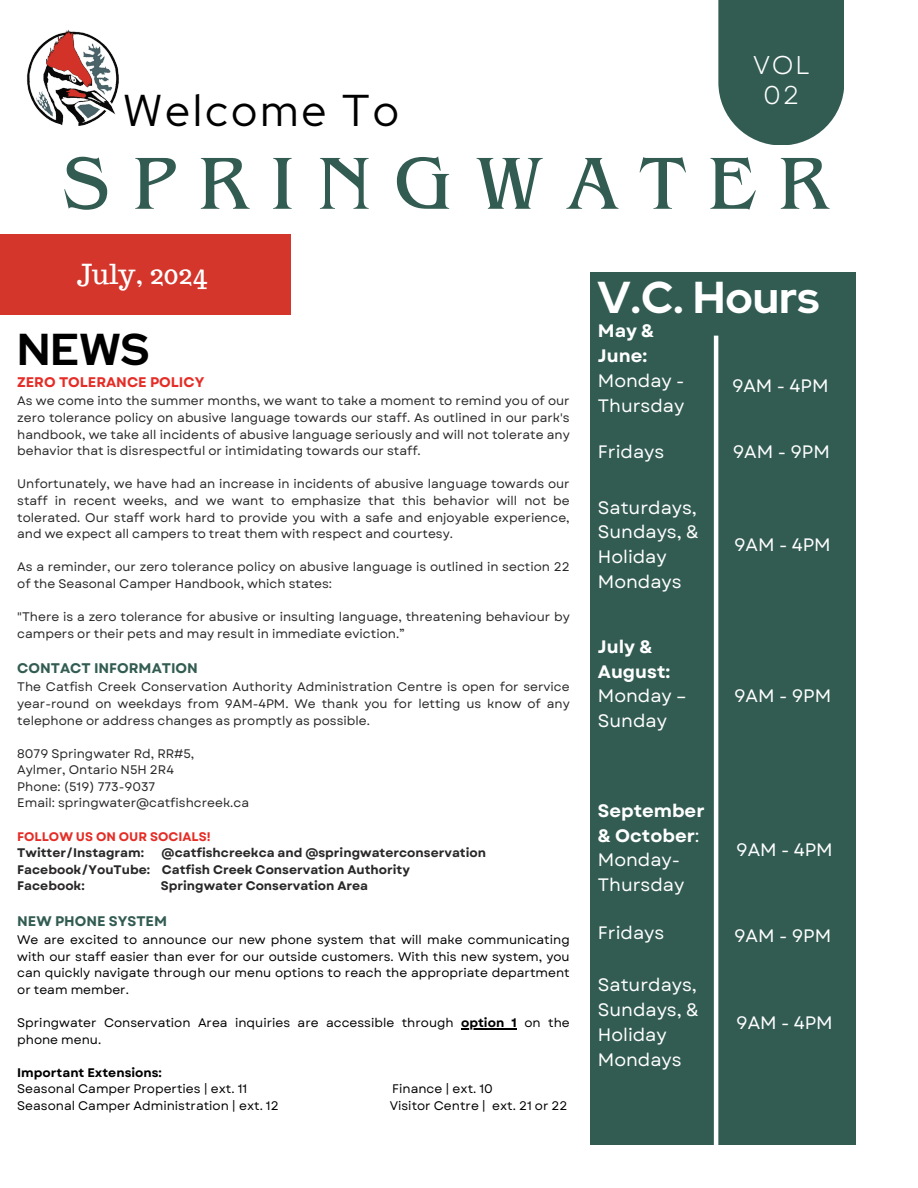
<style>
.page{position:relative;width:918px;height:1188px;background:#fff}
.page>*{position:absolute;margin:0;border:0;box-sizing:border-box;transform-origin:0 0}
.t1{font:77.25px "Benguiat Pro ITC";letter-spacing:.29em;color:#325c52}
.t2{font:44.4px "Red Hat Display";letter-spacing:.07em;color:#000}
.t3{font:700 44.4px "Red Hat Display";color:#fff}
.t4{font:700 44.4px "Red Hat Display";color:#000}
.t5{font:27px "Trocchi";color:#fff}
.t6{font:25.65px/29.4px "Garet";color:#fff;text-align:center}
.t7{font:18px/24.8px "Garet";color:#fff}
.t8{font:700 18px/24.8px "Garet";color:#fff}
.t9{font:700 13.95px "Garet";color:#325c52}
.t10{font:700 13.95px "Garet";color:#e52d27}
.t11{font:12.45px/16.6px "Garet";color:#292728;text-align:justify}
.t12{font:12.45px/16.6px "Garet";color:#000;text-align:justify}
.t13{font:700 12.45px "Garet";color:#292728}
.t14{font:700 12.45px "Garet";color:#000}
.t15{font:700 12.45px "Garet";color:#e52d27}
.s1{font-weight:400}
</style>
<div class="page">
<div style="left:0;top:234px;width:291px;height:81px;background:#d4362b"></div>
<div style="left:590px;top:273px;width:266px;height:872px;background:#325c52"></div>
<div style="left:718px;top:0;width:126px;height:145px;background:#325c52"></div>
<hr style="left:461px;top:1028px;width:56px;height:1px;background:#000">
<img style="left:27px;top:29px;width:92px;height:97px">
<hr style="left:714px;top:336px;width:4px;height:820px;background:#fff">
<h4 class="t2" style="left:123px;top:81px;width:277px">Welcome To</h4>
<p class="t6" style="left:753px;top:51px;width:58px">VOL<br>02</p>
<h5 class="t1" style="left:62px;top:156px;width:767px">SPRINGWATER</h5>
<p class="t5" style="left:77px;top:256px;width:131px">July, 2024</p>
<p class="t4" style="left:17px;top:320px;width:134px">NEWS</p>
<h1 class="t10" style="left:17px;top:372px;width:189px">ZERO TOLERANCE POLICY</h1>
<h6 class="t11" style="left:17px;top:393px;width:554px">As we come into the summer months, we want to take a moment to remind you of our zero tolerance policy on abusive language towards our staff. As outlined in our park's handbook, we take all incidents of abusive language seriously and will not tolerate any behavior that is disrespectful or intimidating towards our staff.</h6>
<h3 class="t11" style="left:17px;top:476px;width:554px">Unfortunately, we have had an increase in incidents of abusive language towards our staff in recent weeks, and we want to emphasize that this behavior will not be tolerated. Our staff work hard to provide you with a safe and enjoyable experience, and we expect all campers to treat them with respect and courtesy.</h3>
<p class="t11" style="left:17px;top:559px;width:554px">As a reminder, our zero tolerance policy on abusive language is outlined in section 22 of the Seasonal Camper Handbook, which states:</p>
<p class="t11" style="left:17px;top:608px;width:554px">"There is a zero tolerance for abusive or insulting language, threatening behaviour by campers or their pets and may result in immediate eviction.”</p>
<p class="t9" style="left:17px;top:658px;width:182px">CONTACT INFORMATION</p>
<p class="t11" style="left:17px;top:679px;width:554px">The Catfish Creek Conservation Authority Administration Centre is open for service year-round on weekdays from 9AM-4PM. We thank you for letting us know of any telephone or address changes as promptly as possible.</p>
<p class="t11" style="left:17px;top:745px;width:179px">8079 Springwater Rd, RR#5,</p>
<p class="t11" style="left:17px;top:762px;width:158px">Aylmer, Ontario N5H 2R4</p>
<p class="t11" style="left:17px;top:778px;width:140px">Phone: (519) 773-9037</p>
<p class="t11" style="left:17px;top:795px;width:233px">Email: springwater@catfishcreek.ca</p>
<p class="t15" style="left:17px;top:827px;width:195px">FOLLOW US ON OUR SOCIALS!</p>
<p class="t13" style="left:17px;top:844px;width:128px">Twitter/Instagram:</p>
<p class="t13" style="left:162px;top:844px;width:326px">@catfishcreekca and @springwaterconservation</p>
<p class="t13" style="left:17px;top:860px;width:394px">Facebook/YouTube: Catfish Creek Conservation Authority</p>
<p class="t13" style="left:17px;top:877px;width:69px">Facebook:</p>
<p class="t13" style="left:161px;top:877px;width:209px">Springwater Conservation Area</p>
<p class="t9" style="left:17px;top:911px;width:151px">NEW PHONE SYSTEM</p>
<p class="t12" style="left:17px;top:932px;width:554px">We are excited to announce our new phone system that will make communicating with our staff easier than ever for our outside customers. With this new system, you can quickly navigate through our menu options to reach the appropriate department or team member.</p>
<p class="t12" style="left:17px;top:1015px;width:438px">Springwater Conservation Area inquiries are accessible through</p>
<p class="t14" style="left:461px;top:1014px;width:110px">option 1 <span class="s1">on the</span></p>
<p class="t12" style="left:17px;top:1031px;width:86px">phone menu.</p>
<p class="t14" style="left:17px;top:1064px;width:146px">Important Extensions:</p>
<p class="t12" style="left:17px;top:1081px;width:232px">Seasonal Camper Properties | ext. 11</p>
<p class="t12" style="left:392px;top:1081px;width:102px">Finance | ext. 10</p>
<h2 class="t12" style="left:17px;top:1097px;width:263px">Seasonal Camper Administration | ext. 12</h2>
<h2 class="t12" style="left:390px;top:1097px;width:179px">Visitor Centre | ext. 21 or 22</h2>
<p class="t3" style="left:598px;top:268px;width:223px">V.C. Hours</p>
<p class="t8" style="left:598px;top:319px;width:58px">May &amp;<br>June:</p>
<p class="t7" style="left:598px;top:368px;width:88px">Monday -<br>Thursday</p>
<p class="t7" style="left:598px;top:439px;width:68px">Fridays</p>
<p class="t7" style="left:733px;top:439px;width:99px">9AM - 9PM</p>
<p class="t7" style="left:732px;top:373px;width:98px">9AM - 4PM</p>
<p class="t7" style="left:598px;top:495px;width:103px">Saturdays,<br>Sundays, &amp;<br>Holiday<br>Mondays</p>
<p class="t8" style="left:598px;top:634px;width:74px">July &amp;<br>August:</p>
<p class="t7" style="left:598px;top:684px;width:90px">Monday –<br>Sunday</p>
<p class="t8" style="left:598px;top:798px;width:108px">September &amp; October<span class="s1">:</span></p>
<p class="t7" style="left:598px;top:848px;width:88px">Monday-<br>Thursday</p>
<p class="t7" style="left:598px;top:920px;width:68px">Fridays</p>
<p class="t7" style="left:598px;top:973px;width:103px">Saturdays,<br>Sundays, &amp;<br>Holiday<br>Mondays</p>
<p class="t7" style="left:734px;top:532px;width:98px">9AM - 4PM</p>
<p class="t7" style="left:734px;top:684px;width:99px">9AM - 9PM</p>
<p class="t7" style="left:736px;top:838px;width:98px">9AM - 4PM</p>
<p class="t7" style="left:734px;top:924px;width:99px">9AM - 9PM</p>
<p class="t7" style="left:736px;top:1010px;width:98px">9AM - 4PM</p>
</div>
